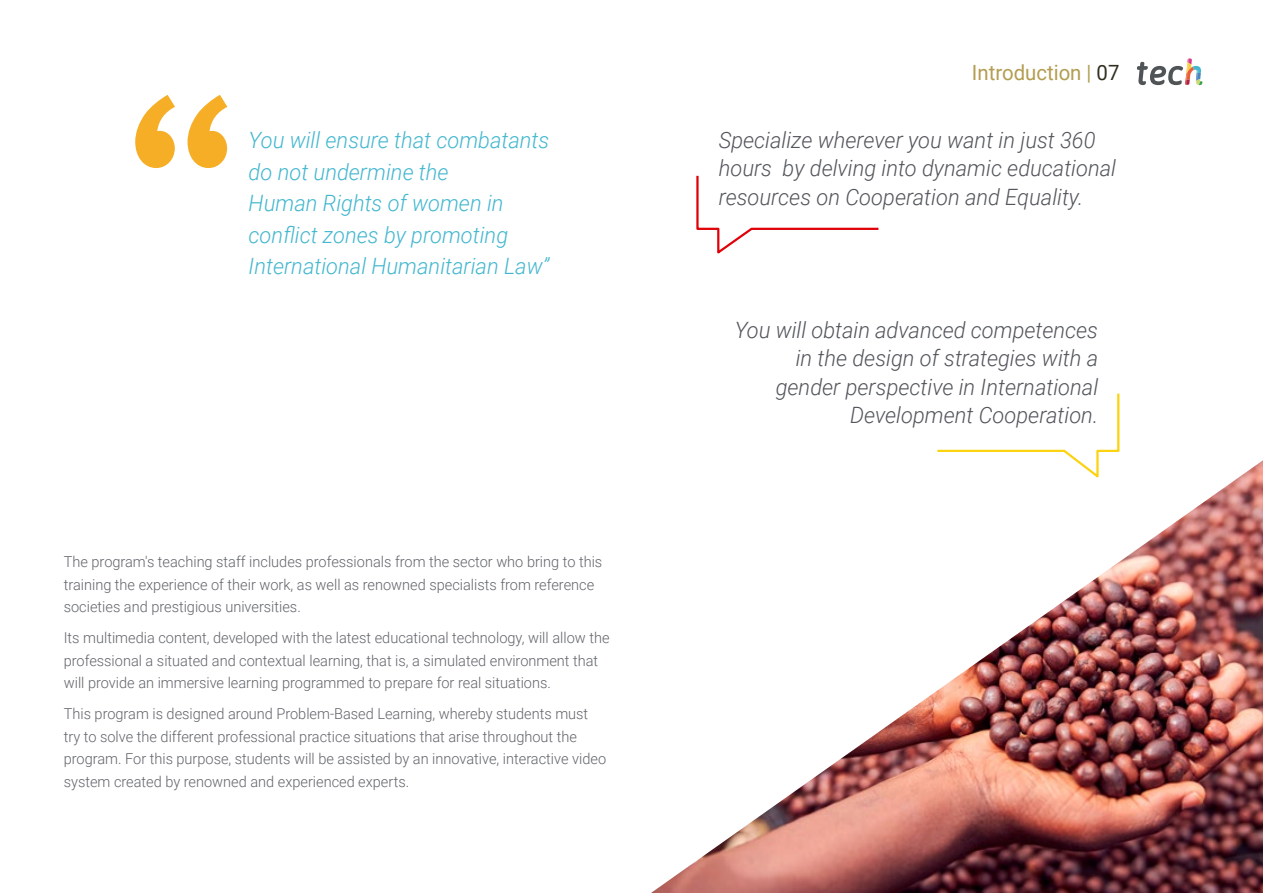
<style>
.page{position:relative;width:1263px;height:893px;background:#fff}
.page>*{position:absolute;margin:0;border:0;box-sizing:border-box;transform-origin:0 0}
.t1{font:italic 300 22.5px/28.5px "Roboto";color:#52555b;text-align:right}
.t2{font:italic 300 22.5px/31.5px "Roboto";color:#43b7cf}
.t3{font:21px "Roboto";color:#b39d51}
.t4{font:300 15px/22.5px "Roboto";color:#61646a}
.s1{color:#312e20}
</style>
<div class="page">
<img style="left:651px;top:460px;width:612px;height:433px">
<svg style="left:935px;top:393px;width:185px;height:88px"></svg>
<svg style="left:696px;top:175px;width:183px;height:79px"></svg>
<svg style="left:1137px;top:58px;width:65px;height:28px"></svg>
<svg style="left:135px;top:95px;width:92px;height:73px"></svg>
<h1 class="t2" style="left:249px;top:124px;width:302px">You will ensure that combatants do not undermine the<br>Human Rights of women in conflict zones by promoting<br>International Humanitarian Law”</h1>
<p class="t4" style="left:64px;top:550px;width:540px">The program's teaching staff includes professionals from the sector who bring to this training the experience of their work, as well as renowned specialists from reference societies and prestigious universities.</p>
<p class="t4" style="left:64px;top:626px;width:547px">Its multimedia content, developed with the latest educational technology, will allow the professional a situated and contextual learning, that is, a simulated environment that will provide an immersive learning programmed to prepare for real situations.</p>
<p class="t4" style="left:64px;top:702px;width:544px">This program is designed around Problem-Based Learning, whereby students must try to solve the different professional practice situations that arise throughout the program. For this purpose, students will be assisted by an innovative, interactive video system created by renowned and experienced experts.</p>
<h2 class="t3" style="left:972px;top:57px;width:149px">Introduction | <span class="s1">07</span></h2>
<h1 class="t1" style="left:719px;top:125px;width:399px;text-align:left">Specialize wherever you want in just 360 hours by delving into dynamic educational resources on Cooperation and Equality.</h1>
<h1 class="t1" style="left:735px;top:315px;width:365px">You will obtain advanced competences in the design of strategies with a gender perspective in International Development Cooperation.</h1>
</div>
